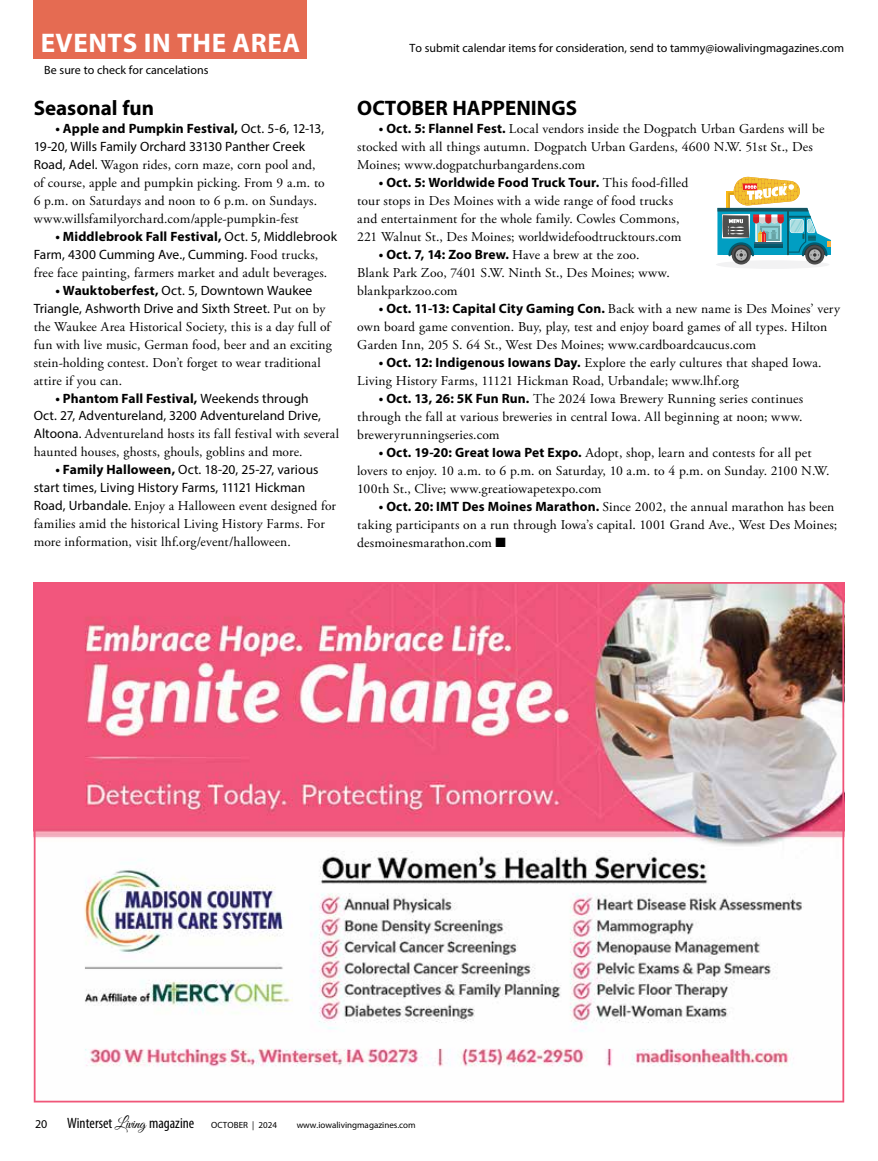
<style>
.page{position:relative;width:878px;height:1161px;background:#fff}
.page>*{position:absolute;margin:0;border:0;box-sizing:border-box;transform-origin:0 0}
.t1{font:700 27px "Myriad Pro";letter-spacing:.02em;color:#fff}
.t2{font:700 21px "Myriad Pro";color:#000}
.t3{font:condensed 15px "Myriad Pro";color:#000}
.t4{font:13.5px/18px "Adobe Garamond Pro";letter-spacing:.01em;color:#000}
.t5{font:13.5px/18px "Myriad Pro";color:#000}
.t6{font:700 13.5px "Myriad Pro";letter-spacing:.01em;color:#000}
.t7{font:12px "Myriad Pro";color:#000}
.t8{font:9px "Myriad Pro";color:#000}
.s1{font-weight:700}
.s2{font-family:"Myriad Pro"}
.s3{font-family:"Adobe Garamond Pro"}
.s4{font-family:"Myriad Pro";font-weight:700}
.s5{font-family:"Adobe Garamond Pro";font-weight:400}
.s6{font-family:"Great Vibes";font-stretch:normal}
</style>
<div class="page">
<div style="left:34px;top:0;width:273px;height:59px;background:#e56b52"></div>
<div style="left:715px;top:260px;width:114px;height:9px;background:#f2f2f3;border-radius:50%"></div>
<svg style="left:805px;top:245px;width:19px;height:20px"></svg>
<div style="left:807px;top:248px;width:15px;height:14px;background:#333;border-radius:50%"></div>
<div style="left:809px;top:249px;width:11px;height:12px;background:#b3b4b4;border-radius:50%"></div>
<svg style="left:731px;top:245px;width:19px;height:20px"></svg>
<svg style="left:734px;top:248px;width:14px;height:14px"></svg>
<svg style="left:735px;top:249px;width:12px;height:12px"></svg>
<svg style="left:717px;top:177px;width:114px;height:82px"></svg>
<img style="left:34px;top:582px;width:810px;height:520px">
<h1 class="t1" style="left:41px;top:25px;width:261px">EVENTS IN THE AREA</h1>
<p class="t7" style="left:409px;top:40px;width:436px">To submit calendar items for consideration, send to tammy@iowalivingmagazines.com</p>
<p class="t7" style="left:44px;top:63px;width:166px">Be sure to check for cancelations</p>
<h2 class="t2" style="left:34px;top:94px;width:122px">Seasonal fun</h2>
<p class="t5" style="left:34px;top:119px;width:292px;text-indent:22px"><span class="s1">• Apple and Pumpkin Festival,</span> Oct. 5-6, 12-13,<br>19-20, Wills Family Orchard 33130 Panther Creek</p>
<p class="t4" style="left:34px;top:156px;width:292px"><span class="s2">Road, Adel.</span> Wagon rides, corn maze, corn pool and, of course, apple and pumpkin picking. From 9 a.m. to 6 p.m. on Saturdays and noon to 6 p.m. on Sundays. www.willsfamilyorchard.com/apple-pumpkin-fest</p>
<p class="t5" style="left:34px;top:227px;width:305px;text-indent:22px"><span class="s1">• Middlebrook Fall Festival,</span> Oct. 5, Middlebrook<br>Farm, 4300 Cumming Ave., Cumming. <span class="s3">Food trucks,</span></p>
<p class="t4" style="left:34px;top:264px;width:295px">free face painting, farmers market and adult beverages.</p>
<p class="t5" style="left:34px;top:281px;width:293px;text-indent:22px"><span class="s1">• Wauktoberfest,</span> Oct. 5, Downtown Waukee<br>Triangle, Ashworth Drive and Sixth Street. <span class="s3">Put on by</span></p>
<p class="t4" style="left:34px;top:318px;width:300px">the Waukee Area Historical Society, this is a day full of fun with live music, German food, beer and an exciting stein-holding contest. Don’t forget to wear traditional attire if you can.</p>
<p class="t5" style="left:34px;top:389px;width:288px;text-indent:22px"><span class="s1">• Phantom Fall Festival,</span> Weekends through<br>Oct. 27, Adventureland, 3200 Adventureland Drive,</p>
<p class="t4" style="left:34px;top:426px;width:307px"><span class="s2">Altoona.</span> Adventureland hosts its fall festival with several haunted houses, ghosts, ghouls, goblins and more.</p>
<p class="t5" style="left:34px;top:461px;width:286px;text-indent:22px"><span class="s1">• Family Halloween,</span> Oct. 18-20, 25-27, various start times, Living History Farms, 11121 Hickman</p>
<p class="t4" style="left:34px;top:498px;width:304px"><span class="s2">Road, Urbandale.</span> Enjoy a Halloween event designed for families amid the historical Living History Farms. For more information, visit lhf.org/event/halloween.</p>
<h2 class="t2" style="left:357px;top:94px;width:221px">OCTOBER HAPPENINGS</h2>
<p class="t4" style="left:357px;top:120px;width:468px;text-indent:22px"><span class="s4">• Oct. 5: Flannel Fest.</span> Local vendors inside the Dogpatch Urban Gardens will be stocked with all things autumn. Dogpatch Urban Gardens, 4600 N.W. 51st St., Des<br>Moines; www.dogpatchurbangardens.com</p>
<p class="t6" style="left:379px;top:173px;width:311px">• Oct. 5: Worldwide Food Truck Tour. <span class="s5">This food-filled</span></p>
<p class="t4" style="left:357px;top:192px;width:326px">tour stops in Des Moines with a wide range of food trucks and entertainment for the whole family. Cowles Commons,<br>221 Walnut St., Des Moines; worldwidefoodtrucktours.com</p>
<p class="t6" style="left:379px;top:245px;width:262px">• Oct. 7, 14: Zoo Brew. <span class="s5">Have a brew at the zoo.</span></p>
<p class="t4" style="left:357px;top:264px;width:314px">Blank Park Zoo, 7401 S.W. Ninth St., Des Moines; www. blankparkzoo.com</p>
<p class="t6" style="left:379px;top:299px;width:462px">• Oct. 11-13: Capital City Gaming Con. <span class="s5">Back with a new name is Des Moines’ very</span></p>
<p class="t4" style="left:357px;top:318px;width:471px">own board game convention. Buy, play, test and enjoy board games of all types. Hilton<br>Garden Inn, 205 S. 64 St., West Des Moines; www.cardboardcaucus.com</p>
<p class="t4" style="left:357px;top:354px;width:466px;text-indent:22px"><span class="s4">• Oct. 12: Indigenous Iowans Day.</span> Explore the early cultures that shaped Iowa.<br>Living History Farms, 11121 Hickman Road, Urbandale; www.lhf.org</p>
<p class="t4" style="left:357px;top:390px;width:447px;text-align:justify;text-indent:22px"><span class="s4">• Oct. 13, 26: 5K Fun Run.</span> The 2024 Iowa Brewery Running series continues through the fall at various breweries in central Iowa. All beginning at noon; www. breweryrunningseries.com</p>
<p class="t4" style="left:357px;top:444px;width:473px;text-indent:22px"><span class="s4">• Oct. 19-20: Great Iowa Pet Expo.</span> Adopt, shop, learn and contests for all pet lovers to enjoy. 10 a.m. to 6 p.m. on Saturday, 10 a.m. to 4 p.m. on Sunday. 2100 N.W.<br>100th St., Clive; www.greatiowapetexpo.com</p>
<p class="t4" style="left:357px;top:498px;width:481px;text-indent:22px"><span class="s4">• Oct. 20: IMT Des Moines Marathon.</span> Since 2002, the annual marathon has been taking participants on a run through Iowa’s capital. 1001 Grand Ave., West Des Moines; desmoinesmarathon.com ■</p>
<p class="t7" style="left:35px;top:1117px;width:14px">20</p>
<p class="t3" style="left:67px;top:1114px;width:129px">Winterset <span class="s6">Living</span> magazine</p>
<p class="t8" style="left:211px;top:1119px;width:67px">OCTOBER | 2024</p>
<p class="t8" style="left:297px;top:1119px;width:121px">www.iowalivingmagazines.com</p>
</div>
